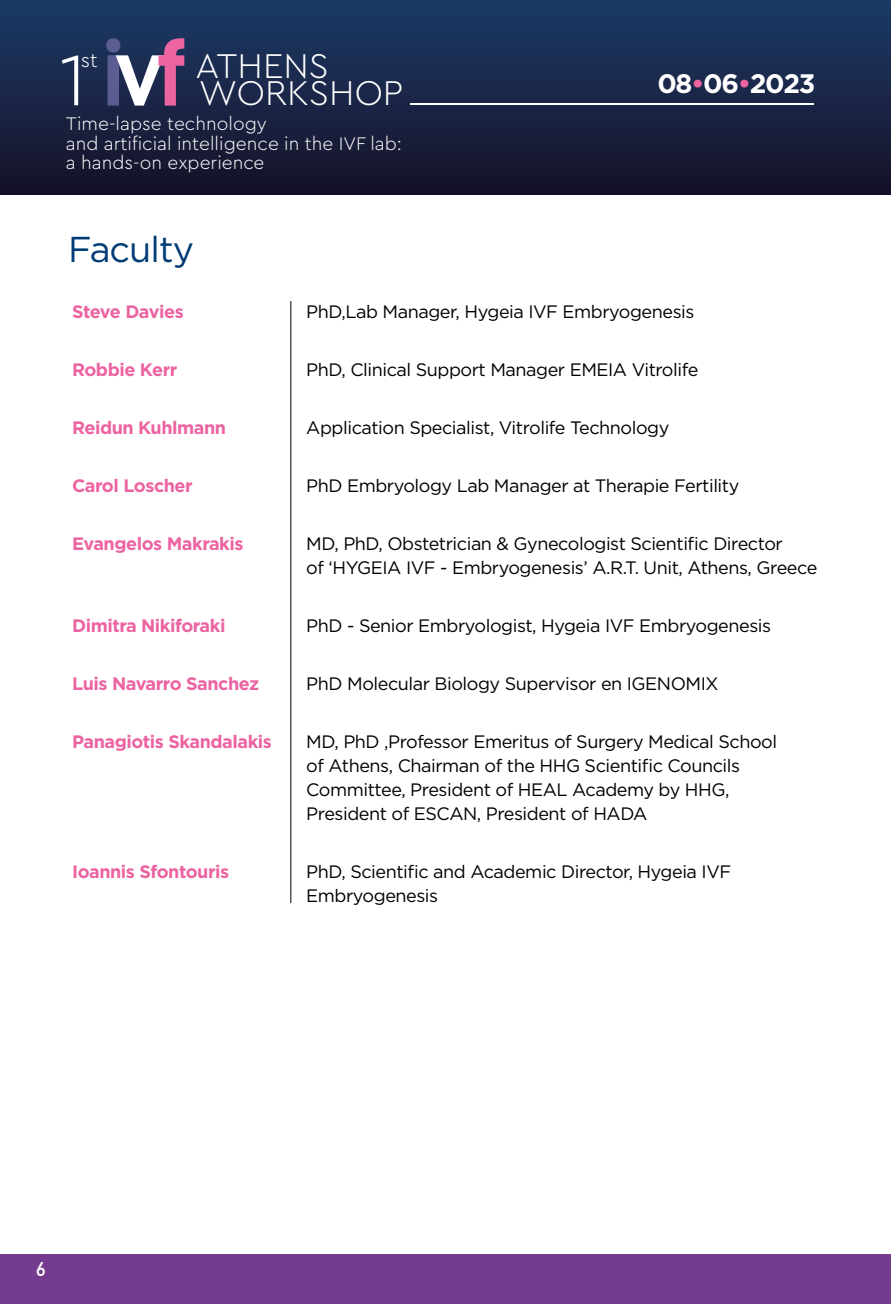
<style>
.page{position:relative;width:891px;height:1304px;background:#fff}
.page>*{position:absolute;margin:0;border:0;box-sizing:border-box;transform-origin:0 0}
.t1{font:300 75.4px "Cera Pro";color:#fff}
.t2{font:300 36px "Cera GR";color:#fff}
.t3{font:36px "Gotham Greek";letter-spacing:-.025em;color:#003b75}
.t4{font:700 26.8px "Gotham Greek";letter-spacing:-.05em;color:#fff}
.t5{font:300 20.6px "Cera GR";color:#fff}
.t6{font:500 20px "PF Din Text";color:#fff}
.t7{font:300 19px/19.6px "Cera GR";color:#fff}
.t8{font:18px/24px "Gotham Greek";letter-spacing:-.025em;color:#000}
.t9{font:700 18px "Gotham Greek";letter-spacing:-.025em;color:#ec63a1}
.s1{color:#ec64a1}
</style>
<div class="page">
<div style="left:0;top:1254px;width:890px;height:50px;background:#753b8f"></div>
<div style="left:0;top:0;width:890px;height:194px;background:linear-gradient(to bottom,#1d3c68,#181328)"></div>
<hr style="left:410px;top:103px;width:403px;height:1px;background:#fff">
<svg style="left:106px;top:38px;width:78px;height:68px"></svg>
<hr style="left:290px;top:301px;width:1px;height:602px;background:#000">
<h2 class="t2" style="left:195px;top:45px;width:135px">ATHENS</h2>
<p class="t5" style="left:81px;top:48px;width:18px">st</p>
<h1 class="t1" style="left:59px;top:30px;width:29px">1</h1>
<p class="t7" style="left:66px;top:114px;width:337px">Time-lapse technology<br>and artificial intelligence in the IVF lab: a hands-on experience</p>
<h2 class="t2" style="left:199px;top:72px;width:206px">WORKSHOP</h2>
<h2 class="t3" style="left:68px;top:229px;width:127px">Faculty</h2>
<h3 class="t4" style="left:657px;top:68px;width:159px">08<span class="s1">•</span>06<span class="s1">•</span>2023</h3>
<p class="t9" style="left:72px;top:302px;width:113px">Steve Davies</p>
<p class="t8" style="left:306px;top:300px;width:389px">PhD,Lab Manager, Hygeia IVF Embryogenesis</p>
<p class="t9" style="left:72px;top:360px;width:107px">Robbie Kerr</p>
<p class="t8" style="left:306px;top:358px;width:393px">PhD, Clinical Support Manager EMEIA Vitrolife</p>
<p class="t9" style="left:72px;top:418px;width:155px">Reidun Kuhlmann</p>
<p class="t8" style="left:306px;top:416px;width:364px">Application Specialist, Vitrolife Technology</p>
<p class="t9" style="left:72px;top:476px;width:122px">Carol Loscher</p>
<p class="t8" style="left:306px;top:474px;width:434px">PhD Embryology Lab Manager at Therapie Fertility</p>
<p class="t9" style="left:72px;top:534px;width:173px">Evangelos Makrakis</p>
<p class="t8" style="left:306px;top:532px;width:512px">MD, PhD, Obstetrician &amp; Gynecologist Scientific Director<br>of ‘HYGEIA IVF - Embryogenesis’ A.R.T. Unit, Athens, Greece</p>
<p class="t9" style="left:72px;top:616px;width:155px">Dimitra Nikiforaki</p>
<p class="t8" style="left:306px;top:614px;width:466px">PhD - Senior Embryologist, Hygeia IVF Embryogenesis</p>
<p class="t9" style="left:72px;top:674px;width:189px">Luis Navarro Sanchez</p>
<p class="t8" style="left:306px;top:672px;width:413px">PhD Molecular Biology Supervisor en IGENOMIX</p>
<p class="t9" style="left:72px;top:732px;width:201px">Panagiotis Skandalakis</p>
<p class="t8" style="left:306px;top:730px;width:472px">MD, PhD ,Professor Emeritus of Surgery Medical School of Athens, Chairman of the HHG Scientific Councils Committee, President of HEAL Academy by HHG, President of ESCAN, President of HADA</p>
<p class="t9" style="left:72px;top:862px;width:158px">Ioannis Sfontouris</p>
<p class="t8" style="left:306px;top:860px;width:426px">PhD, Scientific and Academic Director, Hygeia IVF<br>Embryogenesis</p>
<p class="t6" style="left:36px;top:1258px;width:11px">6</p>
</div>
